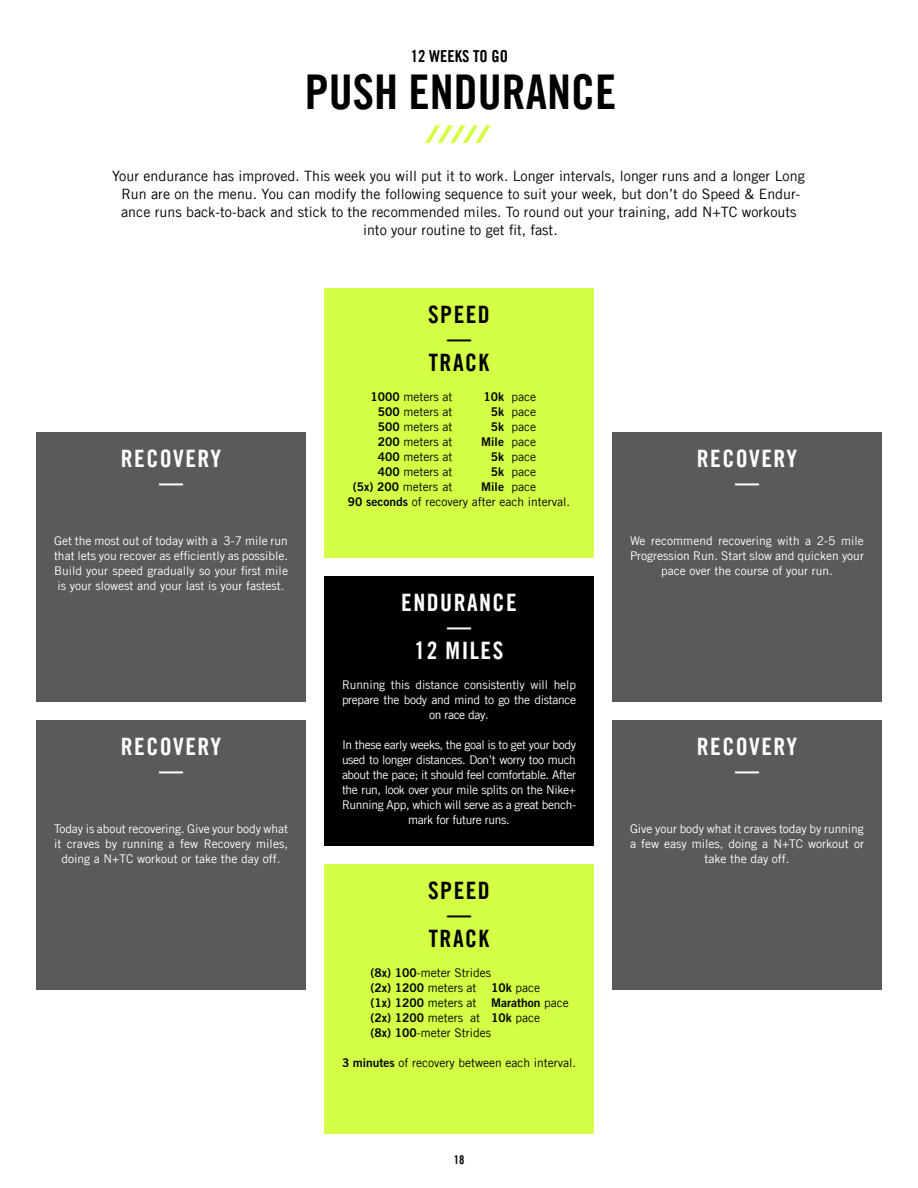
<style>
.page{position:relative;width:918px;height:1188px;background:#fff}
.page>*{position:absolute;margin:0;border:0;box-sizing:border-box;transform-origin:0 0}
.t1{font:700 condensed 48px "Trade Gothicfor Nike 365";color:#000}
.t2{font:700 condensed 24px/24px "Trade Gothicfor Nike 365";letter-spacing:.06em;color:#fff;text-align:center}
.t3{font:700 condensed 24px/24px "Trade Gothicfor Nike 365";letter-spacing:.06em;color:#000;text-align:center}
.t4{font:700 condensed 16.5px "Trade Gothicfor Nike 365";color:#000}
.t5{font:14.25px/18px "Trade Gothicfor Nike 365";color:#000;text-align:center}
.t6{font:12px/15px "Trade Gothicfor Nike 365";letter-spacing:-.005em;color:#fff;text-align:center}
.t7{font:12px/15px "Trade Gothicfor Nike 365";color:#000}
.t8{font:12px/15px "Trade Gothicfor Nike 365";letter-spacing:-.03em;color:#fff;text-align:center}
.t9{font:12px "Trade Gothic LT Std Bd 2";color:#000}
.t10{font:700 condensed 12px "Trade Gothicfor Nike 365";color:#000}
.s1{font-family:"Trade Gothic LT Std Bd 2"}
.s2{font-family:"Trade Gothicfor Nike 365"}
</style>
<div class="page">
<div style="left:324px;top:576px;width:270px;height:270px;background:#000"></div>
<div style="left:324px;top:864px;width:270px;height:270px;background:#d4ff45"></div>
<div style="left:324px;top:288px;width:270px;height:270px;background:#d4ff45"></div>
<div style="left:36px;top:432px;width:270px;height:270px;background:#5a5a5a"></div>
<div style="left:612px;top:432px;width:270px;height:270px;background:#5a5a5a"></div>
<div style="left:612px;top:720px;width:270px;height:270px;background:#5a5a5a"></div>
<div style="left:36px;top:720px;width:270px;height:270px;background:#5a5a5a"></div>
<svg style="left:425px;top:125px;width:66px;height:18px"></svg>
<h3 class="t4" style="left:411px;top:46px;width:99px">12 WEEKS TO GO</h3>
<h1 class="t1" style="left:305px;top:62px;width:313px">PUSH ENDURANCE</h1>
<p class="t5" style="left:112px;top:167px;width:694px">Your endurance has improved. This week you will put it to work. Longer intervals, longer runs and a longer Long Run are on the menu. You can modify the following sequence to suit your week, but don’t do Speed &amp; Endur&shy;ance runs back-to-back and stick to the recommended miles. To round out your training, add N+TC workouts into your routine to get fit, fast.</p>
<h2 class="t2" style="left:121px;top:447px;width:102px">RECOVERY —</h2>
<p class="t6" style="left:54px;top:533px;width:236px;text-align:justify">Get the most out of today with a 3-7 mile run that lets you recover as efficiently as possible.<br>Build your speed gradually so your first mile is your slowest and your last is your fastest.</p>
<h2 class="t2" style="left:121px;top:735px;width:102px">RECOVERY —</h2>
<p class="t6" style="left:54px;top:821px;width:236px">Today is about recovering. Give your body what it craves by running a few Recovery miles, doing a N+TC workout or take the day off.</p>
<h2 class="t3" style="left:428px;top:303px;width:63px">SPEED —<br>TRACK</h2>
<p class="t7" style="left:370px;top:389px;width:83px"><span class="s1">1000</span> meters at</p>
<p class="t7" style="left:483px;top:389px;width:54px"><span class="s1">10k</span> pace</p>
<p class="t7" style="left:378px;top:404px;width:76px"><span class="s1">500</span> meters at</p>
<p class="t7" style="left:491px;top:404px;width:47px"><span class="s1">5k</span> pace</p>
<p class="t7" style="left:378px;top:419px;width:76px"><span class="s1">500</span> meters at</p>
<p class="t7" style="left:491px;top:419px;width:47px"><span class="s1">5k</span> pace</p>
<p class="t7" style="left:378px;top:434px;width:76px"><span class="s1">200</span> meters at</p>
<p class="t9" style="left:481px;top:435px;width:56px">Mile <span class="s2">pace</span></p>
<p class="t7" style="left:378px;top:449px;width:76px"><span class="s1">400</span> meters at</p>
<p class="t7" style="left:491px;top:449px;width:47px"><span class="s1">5k</span> pace</p>
<p class="t7" style="left:378px;top:464px;width:76px"><span class="s1">400</span> meters at</p>
<p class="t7" style="left:491px;top:464px;width:47px"><span class="s1">5k</span> pace</p>
<p class="t7" style="left:353px;top:479px;width:101px"><span class="s1">(5x) 200</span> meters at</p>
<p class="t9" style="left:481px;top:480px;width:56px">Mile <span class="s2">pace</span></p>
<p class="t7" style="left:348px;top:494px;width:224px"><span class="s1">90 seconds</span> of recovery after each interval.</p>
<h2 class="t2" style="left:697px;top:447px;width:102px">RECOVERY —</h2>
<p class="t6" style="left:630px;top:533px;width:235px">We recommend recovering with a 2-5 mile<br>Progression Run. Start slow and quicken your pace over the course of your run.</p>
<h2 class="t2" style="left:401px;top:591px;width:117px">ENDURANCE —<br>12 MILES</h2>
<p class="t6" style="left:342px;top:677px;width:236px">Running this distance consistently will help prepare the body and mind to go the distance on race day.</p>
<p class="t8" style="left:342px;top:737px;width:236px">In these early weeks, the goal is to get your body used to longer distances. Don’t worry too much about the pace; it should feel comfortable. After the run, look over your mile splits on the Nike+ Running App, which will serve as a great bench&shy;mark for future runs.</p>
<h2 class="t2" style="left:697px;top:734px;width:102px">RECOVERY —</h2>
<p class="t6" style="left:630px;top:821px;width:235px">Give your body what it craves today by running a few easy miles, doing a N+TC workout or take the day off.</p>
<h2 class="t3" style="left:428px;top:879px;width:63px">SPEED —<br>TRACK</h2>
<p class="t7" style="left:370px;top:965px;width:171px"><span class="s1">(8x) 100</span>-meter Strides<br><span class="s1">(2x) 1200</span> meters at <span class="s1">10k</span> pace</p>
<p class="t9" style="left:370px;top:996px;width:200px">(1x) 1200 <span class="s2">meters at</span> Marathon <span class="s2">pace</span></p>
<p class="t7" style="left:370px;top:1010px;width:171px"><span class="s1">(2x) 1200</span> meters at <span class="s1">10k</span> pace <span class="s1">(8x) 100</span>-meter Strides</p>
<p class="t7" style="left:342px;top:1055px;width:235px"><span class="s1">3 minutes</span> of recovery between each interval.</p>
<p class="t10" style="left:454px;top:1153px;width:12px">18</p>
</div>
